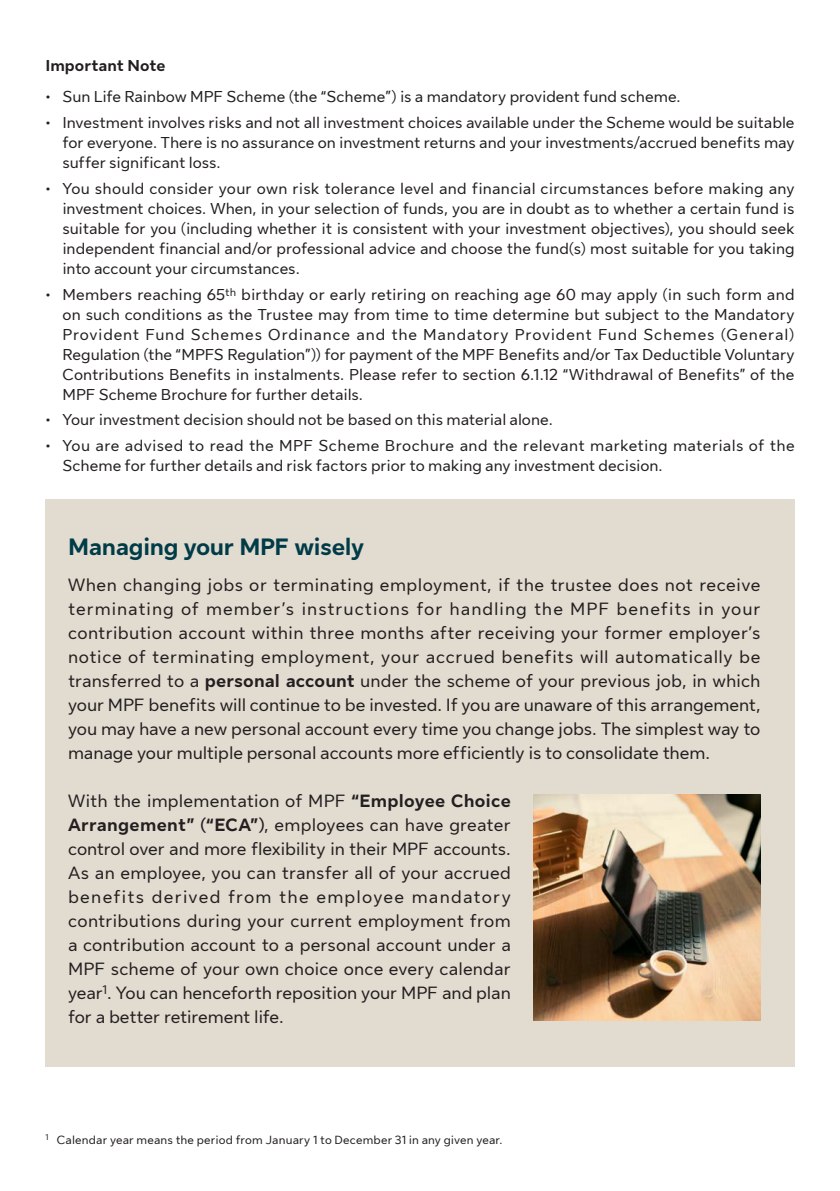
<style>
.page{position:relative;width:840px;height:1191px;background:#fff}
.page>*{position:absolute;margin:0;border:0;box-sizing:border-box;transform-origin:0 0}
.Sun_Head_E1{font:700 24px "Sun Life New Text";letter-spacing:-.015em;color:#003b48}
.t1{font:18px/24px "Sun Life New Text";letter-spacing:-.005em;color:#231f20;text-align:justify}
.t2{font:16px/20px "Sun Life New Text";letter-spacing:.005em;color:#231f20;text-align:justify}
.t3{font:700 16px "Sun Life New Text";letter-spacing:.005em;color:#231f20}
.Noted_E1{font:12px "Sun Life New Text";letter-spacing:.015em;color:#231f20}
.s1{font-weight:700}
</style>
<div class="page">
<div style="left:45px;top:499px;width:749px;height:567px;background:#e1dbd0"></div>
<img style="left:533px;top:794px;width:227px;height:226px">
<p class="t3" style="left:45px;top:54px;width:121px">Important Note</p>
<p class="t2" style="left:45px;top:86px;width:636px">• Sun Life Rainbow MPF Scheme (the “Scheme”) is a mandatory provident fund scheme.</p>
<p class="t2" style="left:62px;top:112px;width:733px;text-indent:-17px">• Investment involves risks and not all investment choices available under the Scheme would be suitable for everyone. There is no assurance on investment returns and your investments/accrued benefits may suffer significant loss.</p>
<p class="t2" style="left:62px;top:177px;width:733px;text-indent:-17px">• You should consider your own risk tolerance level and financial circumstances before making any investment choices. When, in your selection of funds, you are in doubt as to whether a certain fund is suitable for you (including whether it is consistent with your investment objectives), you should seek independent financial and/or professional advice and choose the fund(s) most suitable for you taking into account your circumstances.</p>
<p class="t2" style="left:62px;top:283px;width:733px;text-indent:-17px">• Members reaching 65<sup>th</sup> birthday or early retiring on reaching age 60 may apply (in such form and on such conditions as the Trustee may from time to time determine but subject to the Mandatory Provident Fund Schemes Ordinance and the Mandatory Provident Fund Schemes (General)<br>Regulation (the “MPFS Regulation”)) for payment of the MPF Benefits and/or Tax Deductible Voluntary Contributions Benefits in instalments. Please refer to section 6.1.12 “Withdrawal of Benefits” of the MPF Scheme Brochure for further details.</p>
<p class="t2" style="left:45px;top:409px;width:508px">• Your investment decision should not be based on this material alone.</p>
<p class="t2" style="left:62px;top:434px;width:733px;text-indent:-17px">• You are advised to read the MPF Scheme Brochure and the relevant marketing materials of the<br>Scheme for further details and risk factors prior to making any investment decision.</p>
<p class="Sun_Head_E1" style="left:68px;top:529px;width:297px">Managing your MPF wisely</p>
<p class="t1" style="left:68px;top:572px;width:693px">When changing jobs or terminating employment, if the trustee does not receive terminating of member’s instructions for handling the MPF benefits in your contribution account within three months after receiving your former employer’s notice of terminating employment, your accrued benefits will automatically be transferred to a <span class="s1">personal account</span> under the scheme of your previous job, in which your MPF benefits will continue to be invested. If you are unaware of this arrangement, you may have a new personal account every time you change jobs. The simplest way to manage your multiple personal accounts more efficiently is to consolidate them.</p>
<p class="t1" style="left:68px;top:788px;width:444px">With the implementation of MPF <span class="s1">“Employee Choice Arrangement” (“ECA”)</span>, employees can have greater control over and more flexibility in their MPF accounts.<br>As an employee, you can transfer all of your accrued benefits derived from the employee mandatory contributions during your current employment from a contribution account to a personal account under a MPF scheme of your own choice once every calendar year<sup>1</sup>. You can henceforth reposition your MPF and plan for a better retirement life.</p>
<p class="Noted_E1" style="left:45px;top:1131px;width:458px"><sup>1</sup> Calendar year means the period from January 1 to December 31 in any given year.</p>
</div>
